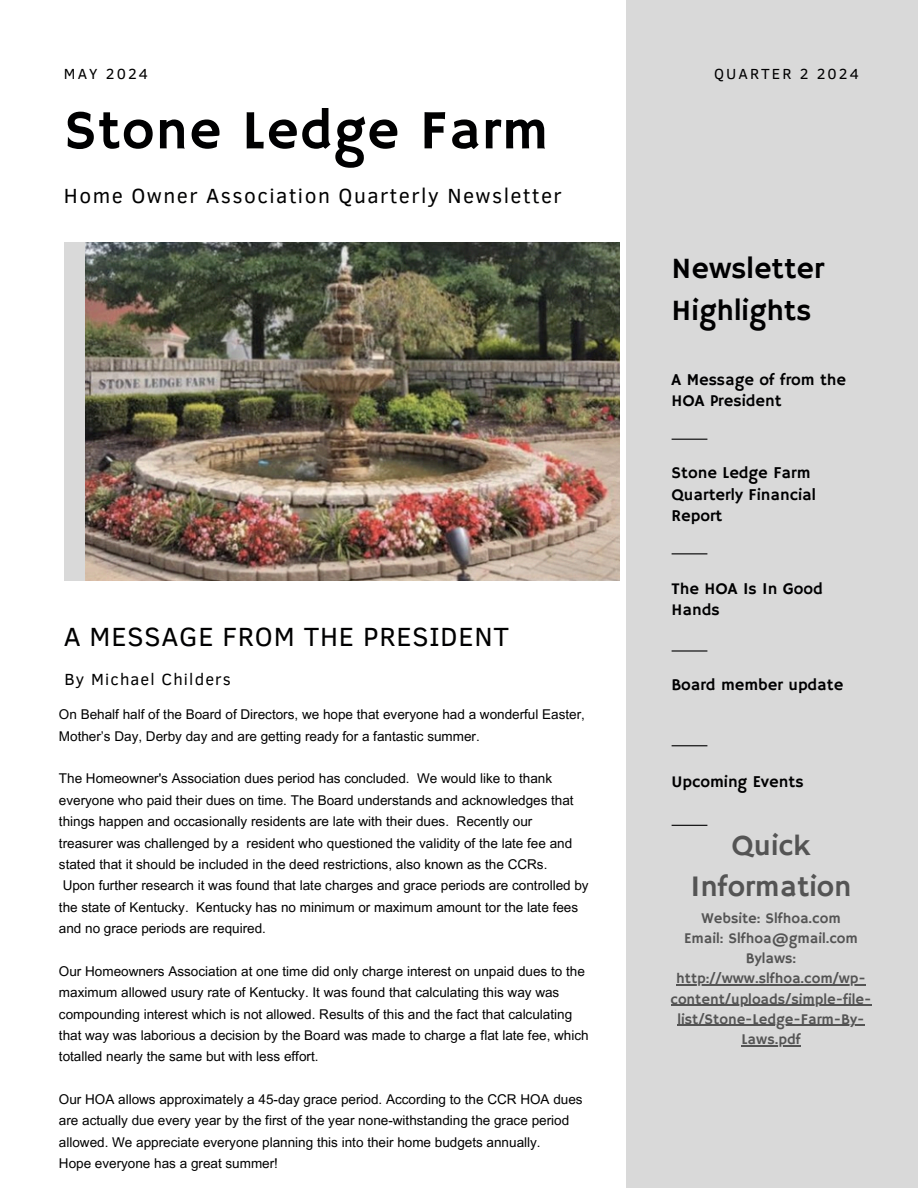
<style>
.page{position:relative;width:918px;height:1188px;background:#fff}
.page>*{position:absolute;margin:0;border:0;box-sizing:border-box;transform-origin:0 0}
.t1{font:55.5px "Hammersmith One";letter-spacing:.02em;color:#000001}
.t2{font:30px/41.7px "Hammersmith One";color:#000001}
.t3{font:29.7px/40.5px "Hammersmith One";color:#545454;text-align:center}
.t4{font:27px "Clear Sans";letter-spacing:.03em;color:#000001}
.t5{font:21px "Clear Sans";letter-spacing:.07em;color:#000001}
.t6{font:16.5px/21.3px "Hammersmith One";color:#000001}
.t7{font:16.5px "Clear Sans";letter-spacing:.07em;color:#000001}
.t8{font:15px "Clear Sans";letter-spacing:.14em;color:#000001}
.t9{font:14.85px "Hammersmith One";color:#545454}
.t10{font:13.5px/21.3px "Arial MT Pro";color:#000001}
</style>
<div class="page">
<div style="left:626px;top:0;width:292px;height:1188px;background:#d9d9d9"></div>
<hr style="left:672px;top:439px;width:35px;height:1px;background:#000001">
<hr style="left:672px;top:745px;width:35px;height:1px;background:#000001">
<hr style="left:672px;top:553px;width:35px;height:1px;background:#000001">
<hr style="left:672px;top:650px;width:35px;height:2px;background:#000001">
<img style="left:85px;top:242px;width:534px;height:339px">
<hr style="left:676px;top:984px;width:190px;height:2px;background:#545454">
<hr style="left:671px;top:1005px;width:201px;height:1px;background:#545454">
<hr style="left:677px;top:1025px;width:188px;height:1px;background:#545454">
<hr style="left:741px;top:1045px;width:60px;height:1px;background:#545454">
<div style="left:64px;top:242px;width:20px;height:339px;background:#d9d9d9"></div>
<hr style="left:672px;top:825px;width:35px;height:1px;background:#000001">
<p class="t8" style="left:64px;top:62px;width:86px">MAY 2024</p>
<p class="t8" style="left:714px;top:62px;width:146px">QUARTER 2 2024</p>
<p class="t1" style="left:64px;top:98px;width:485px">Stone Ledge Farm</p>
<p class="t5" style="left:64px;top:180px;width:499px">Home Owner Association Quarterly Newsletter</p>
<h6 class="t4" style="left:64px;top:617px;width:447px">A MESSAGE FROM THE PRESIDENT</h6>
<h6 class="t7" style="left:65px;top:668px;width:168px">By Michael Childers</h6>
<p class="t10" style="left:59px;top:706px;width:528px">On Behalf half of the Board of Directors, we hope that everyone had a wonderful Easter,<br>Mother’s Day, Derby day and are getting ready for a fantastic summer.</p>
<h5 class="t10" style="left:59px;top:770px;width:516px">The Homeowner's Association dues period has concluded. We would like to thank everyone who paid their dues on time. The Board understands and acknowledges that things happen and occasionally residents are late with their dues. Recently our treasurer was challenged by a resident who questioned the validity of the late fee and stated that it should be included in the deed restrictions, also known as the CCRs.</h5>
<h2 class="t10" style="left:59px;top:877px;width:531px">Upon further research it was found that late charges and grace periods are controlled by the state of Kentucky. Kentucky has no minimum or maximum amount tor the late fees and no grace periods are required.</h2>
<h6 class="t10" style="left:59px;top:962px;width:531px">Our Homeowners Association at one time did only charge interest on unpaid dues to the maximum allowed usury rate of Kentucky. It was found that calculating this way was compounding interest which is not allowed. Results of this and the fact that calculating that way was laborious a decision by the Board was made to charge a flat late fee, which totalled nearly the same but with less effort.</h6>
<h6 class="t10" style="left:59px;top:1090px;width:525px">Our HOA allows approximately a 45-day grace period. According to the CCR HOA dues are actually due every year by the first of the year none-withstanding the grace period allowed. We appreciate everyone planning this into their home budgets annually.</h6>
<h6 class="t10" style="left:59px;top:1155px;width:221px">Hope everyone has a great summer!</h6>
<p class="t2" style="left:672px;top:249px;width:154px">Newsletter<br>Highlights</p>
<p class="t6" style="left:672px;top:369px;width:176px">A Message of from the<br>HOA President</p>
<p class="t6" style="left:672px;top:463px;width:146px">Stone Ledge Farm<br>Quarterly Financial<br>Report</p>
<p class="t6" style="left:672px;top:579px;width:153px">The HOA Is In Good<br>Hands</p>
<p class="t6" style="left:672px;top:675px;width:173px">Board member update</p>
<p class="t6" style="left:672px;top:772px;width:134px">Upcoming Events</p>
<h5 class="t3" style="left:691px;top:827px;width:162px">Quick<br>Information</h5>
<h1 class="t9" style="left:701px;top:909px;width:141px">Website: Slfhoa.com</h1>
<h4 class="t9" style="left:684px;top:929px;width:175px">Email: Slfhoa@gmail.com</h4>
<h3 class="t9" style="left:746px;top:950px;width:52px">Bylaws:</h3>
<h6 class="t9" style="left:676px;top:970px;width:191px">http://www.slfhoa.com/wp-</h6>
<p class="t9" style="left:671px;top:990px;width:202px">content/uploads/simple-file-</p>
<p class="t9" style="left:677px;top:1010px;width:189px">list/Stone-Ledge-Farm-By-</p>
<p class="t9" style="left:741px;top:1031px;width:61px">Laws.pdf</p>
</div>
